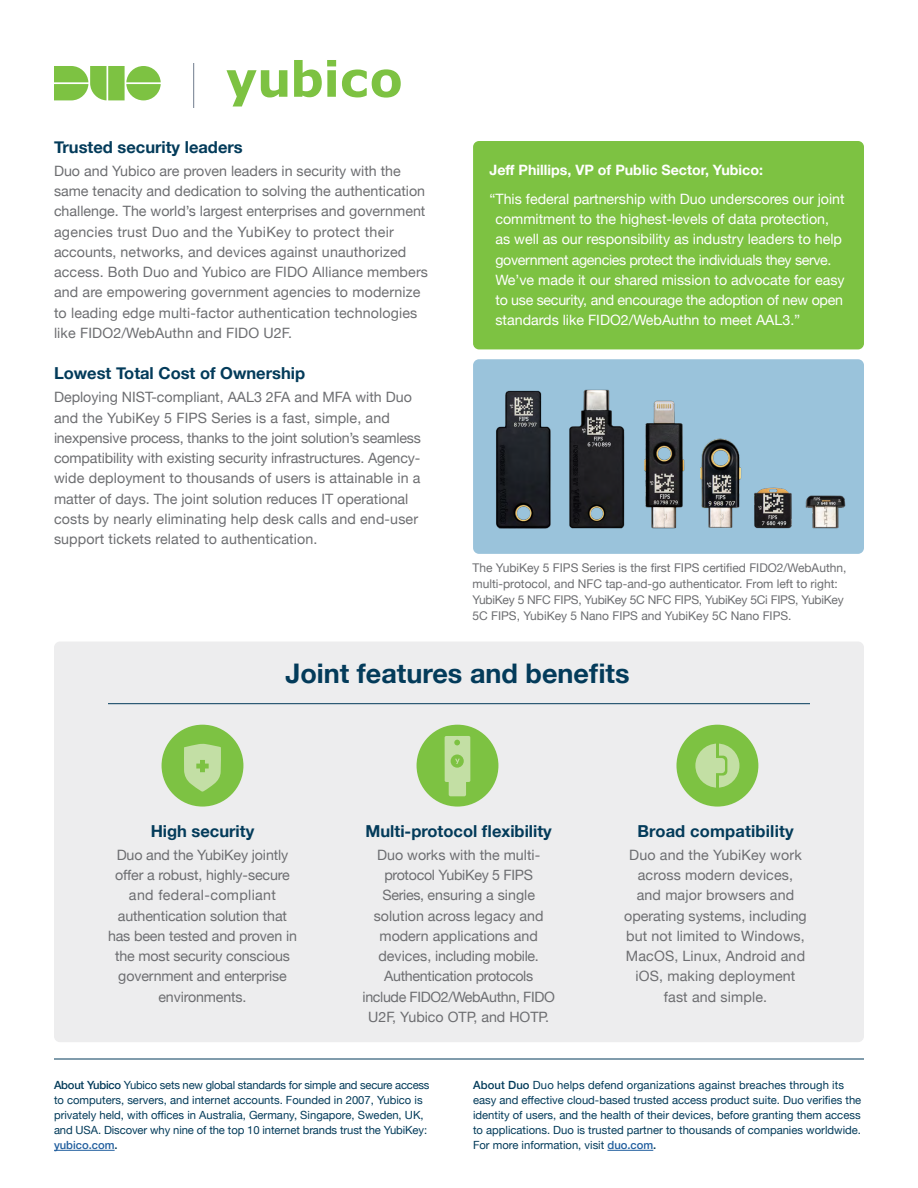
<style>
.page{position:relative;width:918px;height:1188px;background:#fff}
.page>*{position:absolute;margin:0;border:0;box-sizing:border-box;transform-origin:0 0}
.t1{font:700 27px "Helvetica Neue";color:#033b5a}
.t2{font:700 16.5px "Helvetica Neue";color:#033b5a}
.t3{font:14.25px/20.2px "Helvetica Neue";color:#6d6e71;text-align:center}
.t4{font:14.25px/20.2px "Helvetica Neue";color:#fff}
.t5{font:700 14.25px "Helvetica Neue";color:#fff}
.t6{font:12px/15.8px "Helvetica Neue";color:#6d6e71}
.t7{font:11.25px/15px "Helvetica Neue";color:#033b5a}
.s1{font-weight:500}
.s2{font-weight:500;color:#215e9e}
</style>
<div class="page">
<svg style="left:54px;top:66px;width:107px;height:34px"></svg>
<hr style="left:193px;top:63px;width:1px;height:45px;background:#707d8e">
<svg style="left:226px;top:70px;width:61px;height:36px"></svg>
<svg style="left:294px;top:60px;width:42px;height:37px"></svg>
<svg style="left:342px;top:69px;width:59px;height:29px"></svg>
<div style="left:54px;top:642px;width:810px;height:400px;background:#ededee;border-radius:6px"></div>
<hr style="left:108px;top:703px;width:702px;height:1px;background:#033b5a">
<div style="left:417px;top:725px;width:81px;height:82px;background:#7dc242;border-radius:50%"></div>
<svg style="left:445px;top:736px;width:25px;height:46px"></svg>
<div style="left:449px;top:779px;width:17px;height:17px;background:#c3dfa4;border-radius:2px"></div>
<div style="left:162px;top:725px;width:81px;height:82px;background:#7dc243;border-radius:50%"></div>
<svg style="left:184px;top:744px;width:37px;height:48px"></svg>
<div style="left:676px;top:725px;width:82px;height:82px;background:#7dc242;border-radius:50%"></div>
<div style="left:695px;top:744px;width:44px;height:44px;background:#c3dfa4;border-radius:50%"></div>
<hr style="left:716px;top:740px;width:3px;height:52px;background:#7dc242">
<svg style="left:707px;top:756px;width:20px;height:20px"></svg>
<div style="left:710px;top:758px;width:15px;height:15px;background:#c3dfa4;border-radius:3px"></div>
<div style="left:703px;top:754px;width:13px;height:23px;background:#c3dfa4"></div>
<div style="left:473px;top:141px;width:391px;height:208px;background:#7dc242;border-radius:6px"></div>
<div style="left:473px;top:359px;width:391px;height:195px;background:#9ac3db;border-radius:6px"></div>
<img style="left:496px;top:389px;width:350px;height:140px">
<hr style="left:54px;top:1150px;width:61px;height:1px;background:#215e9e">
<hr style="left:54px;top:1059px;width:810px;height:1px;background:#033b5a">
<hr style="left:607px;top:1150px;width:46px;height:1px;background:#215e9e">
<p class="t2" style="left:54px;top:134px;width:190px">Trusted security leaders</p>
<p class="t3" style="left:54px;top:161px;width:376px;text-align:left">Duo and Yubico are proven leaders in security with the same tenacity and dedication to solving the authentication challenge. The world’s largest enterprises and government agencies trust Duo and the YubiKey to protect their accounts, networks, and devices against unauthorized access. Both Duo and Yubico are FIDO Alliance members and are empowering government agencies to modernize to leading edge multi-factor authentication technologies like FIDO2/WebAuthn and FIDO U2F.</p>
<p class="t2" style="left:54px;top:360px;width:253px">Lowest Total Cost of Ownership</p>
<p class="t3" style="left:54px;top:388px;width:368px;text-align:left">Deploying NIST-compliant, AAL3 2FA and MFA with Duo and the YubiKey 5 FIPS Series is a fast, simple, and inexpensive process, thanks to the joint solution’s seamless compatibility with existing security infrastructures. Agency&shy;wide deployment to thousands of users is attainable in a matter of days. The joint solution reduces IT operational costs by nearly eliminating help desk calls and end-user support tickets related to authentication.</p>
<p class="t5" style="left:489px;top:158px;width:275px">Jeff Phillips, VP of Public Sector, Yubico:</p>
<p class="t4" style="left:495px;top:190px;width:351px;text-indent:-6px">“This federal partnership with Duo underscores our joint commitment to the highest-levels of data protection, as well as our responsibility as industry leaders to help government agencies protect the individuals they serve.<br>We’ve made it our shared mission to advocate for easy to use security, and encourage the adoption of new open standards like FIDO2/WebAuthn to meet AAL3.”</p>
<p class="t6" style="left:472px;top:561px;width:376px">The YubiKey 5 FIPS Series is the first FIPS certified FIDO2/WebAuthn, multi-protocol, and NFC tap-and-go authenticator. From left to right:<br>YubiKey 5 NFC FIPS, YubiKey 5C NFC FIPS, YubiKey 5Ci FIPS, YubiKey 5C FIPS, YubiKey 5 Nano FIPS and YubiKey 5C Nano FIPS.</p>
<h1 class="t1" style="left:285px;top:653px;width:346px">Joint features and benefits</h1>
<p class="t2" style="left:151px;top:818px;width:105px">High security</p>
<p class="t3" style="left:108px;top:845px;width:190px">Duo and the YubiKey jointly offer a robust, highly-secure and federal-compliant authentication solution that has been tested and proven in the most security conscious government and enterprise environments.</p>
<p class="t2" style="left:366px;top:818px;width:188px">Multi-protocol flexibility</p>
<p class="t3" style="left:363px;top:845px;width:194px">Duo works with the multi&shy;protocol YubiKey 5 FIPS<br>Series, ensuring a single solution across legacy and modern applications and devices, including mobile.<br>Authentication protocols include FIDO2/WebAuthn, FIDO<br>U2F, Yubico OTP, and HOTP.</p>
<p class="t2" style="left:637px;top:818px;width:158px">Broad compatibility</p>
<p class="t3" style="left:624px;top:845px;width:184px">Duo and the YubiKey work across modern devices, and major browsers and operating systems, including but not limited to Windows,<br>MacOS, Linux, Android and iOS, making deployment fast and simple.</p>
<p class="t7" style="left:54px;top:1079px;width:377px"><span class="s1">About Yubico</span> Yubico sets new global standards for simple and secure access to computers, servers, and internet accounts. Founded in 2007, Yubico is privately held, with offices in Australia, Germany, Singapore, Sweden, UK, and USA. Discover why nine of the top 10 internet brands trust the YubiKey: <span class="s2">yubico.com</span><span class="s1">.</span></p>
<p class="t7" style="left:473px;top:1079px;width:390px"><span class="s1">About Duo</span> Duo helps defend organizations against breaches through its easy and effective cloud-based trusted access product suite. Duo verifies the identity of users, and the health of their devices, before granting them access to applications. Duo is trusted partner to thousands of companies worldwide.<br>For more information, visit <span class="s2">duo.com</span><span class="s1">.</span></p>
</div>
